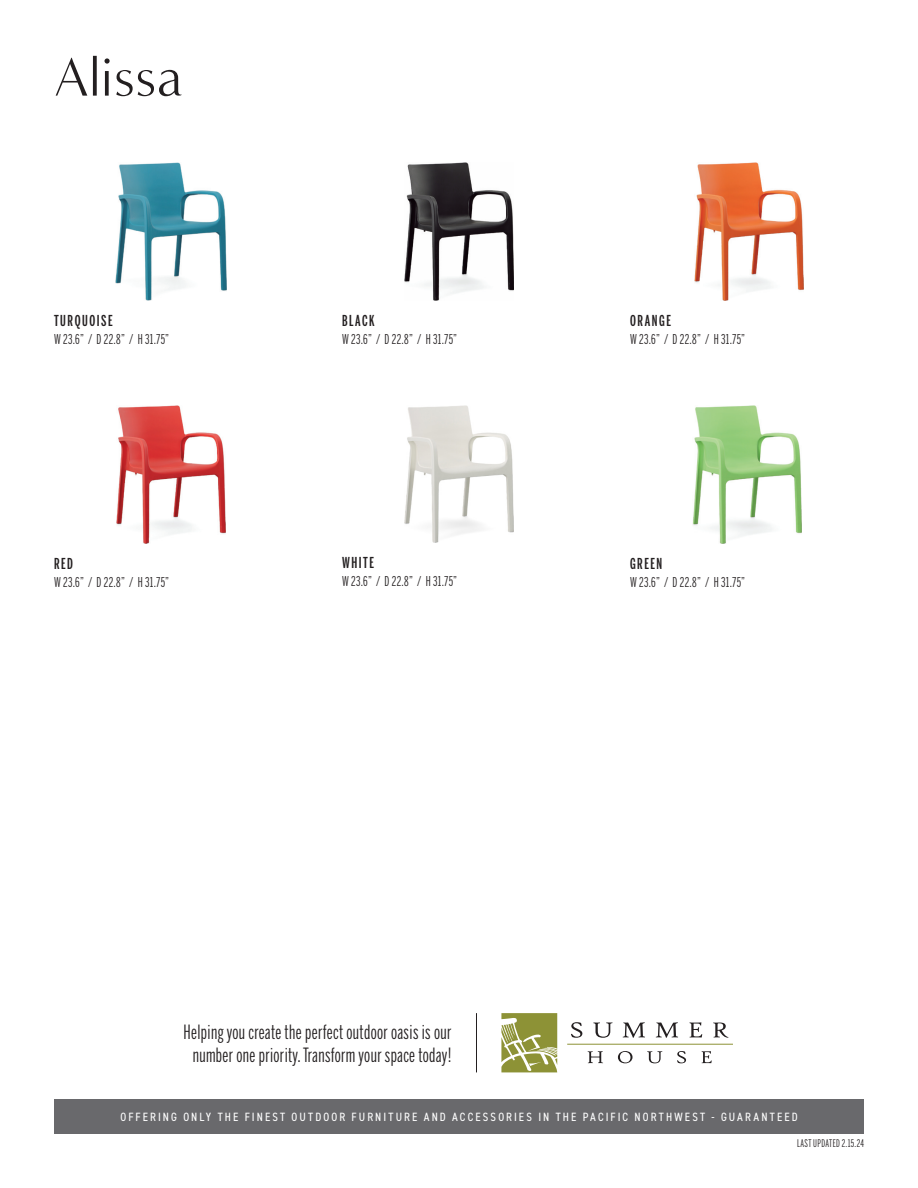
<style>
.page{position:relative;width:918px;height:1188px;background:#fff}
.page>*{position:absolute;margin:0;border:0;box-sizing:border-box;transform-origin:0 0}
.t1{font:55.5px "Minerva Modern";color:#231f20}
.t2{font:19.5px/23.4px "Benton Sans Extra Compressed";letter-spacing:.02em;color:#231f20;text-align:center}
.t3{font:500 15px "Benton Sans Extra Compressed";letter-spacing:.105em;color:#231f20}
.t4{font:13.5px "Benton Sans Extra Compressed";letter-spacing:.03em;color:#231f20}
.t5{font:condensed 12px "DIN2014";letter-spacing:.175em;color:#fff}
.t6{font:10.5px "Benton Sans Extra Compressed";letter-spacing:.04em;color:#231f20}
</style>
<div class="page">
<img style="left:116px;top:162px;width:110px;height:138px">
<img style="left:404px;top:162px;width:110px;height:138px">
<img style="left:694px;top:162px;width:110px;height:138px">
<img style="left:116px;top:405px;width:110px;height:138px">
<img style="left:404px;top:405px;width:110px;height:138px">
<img style="left:692px;top:405px;width:110px;height:138px">
<div style="left:54px;top:1099px;width:810px;height:35px;background:#69696c"></div>
<hr style="left:476px;top:1013px;width:1px;height:59px;background:#231f20">
<svg style="left:501px;top:1013px;width:56px;height:59px;background:#a5a960"></svg>
<svg style="left:571px;top:1022px;width:11px;height:16px"></svg>
<svg style="left:593px;top:1022px;width:20px;height:16px"></svg>
<svg style="left:623px;top:1022px;width:22px;height:16px"></svg>
<svg style="left:656px;top:1022px;width:22px;height:16px"></svg>
<svg style="left:689px;top:1022px;width:13px;height:15px"></svg>
<svg style="left:713px;top:1023px;width:15px;height:15px"></svg>
<svg style="left:588px;top:1051px;width:15px;height:12px"></svg>
<svg style="left:618px;top:1051px;width:15px;height:12px"></svg>
<svg style="left:647px;top:1051px;width:15px;height:12px"></svg>
<svg style="left:677px;top:1051px;width:9px;height:12px"></svg>
<svg style="left:702px;top:1051px;width:10px;height:12px"></svg>
<hr style="left:567px;top:1044px;width:166px;height:1px;background:#8d9236">
<p class="t1" style="left:54px;top:45px;width:130px">Alissa</p>
<p class="t3" style="left:54px;top:311px;width:60px">TURQUOISE</p>
<p class="t4" style="left:54px;top:331px;width:117px">W 23.6” / D 22.8” / H 31.75”</p>
<p class="t3" style="left:54px;top:554px;width:20px">RED</p>
<p class="t4" style="left:54px;top:574px;width:117px">W 23.6” / D 22.8” / H 31.75”</p>
<p class="t3" style="left:342px;top:311px;width:34px">BLACK</p>
<p class="t4" style="left:342px;top:331px;width:117px">W 23.6” / D 22.8” / H 31.75”</p>
<p class="t3" style="left:342px;top:553px;width:34px">WHITE</p>
<p class="t4" style="left:342px;top:573px;width:117px">W 23.6” / D 22.8” / H 31.75”</p>
<p class="t3" style="left:630px;top:311px;width:42px">ORANGE</p>
<p class="t4" style="left:630px;top:330px;width:117px">W 23.6” / D 22.8” / H 31.75”</p>
<p class="t3" style="left:630px;top:554px;width:34px">GREEN</p>
<p class="t4" style="left:630px;top:574px;width:117px">W 23.6” / D 22.8” / H 31.75”</p>
<p class="t2" style="left:184px;top:1020px;width:270px">Helping you create the perfect outdoor oasis is our number one priority. Transform your space today!</p>
<p class="t5" style="left:120px;top:1109px;width:679px">OFFERING ONLY THE FINEST OUTDOOR FURNITURE AND ACCESSORIES IN THE PACIFIC NORTHWEST - GUARANTEED</p>
<p class="t6" style="left:797px;top:1137px;width:68px">LAST UPDATED 2.15.24</p>
</div>
